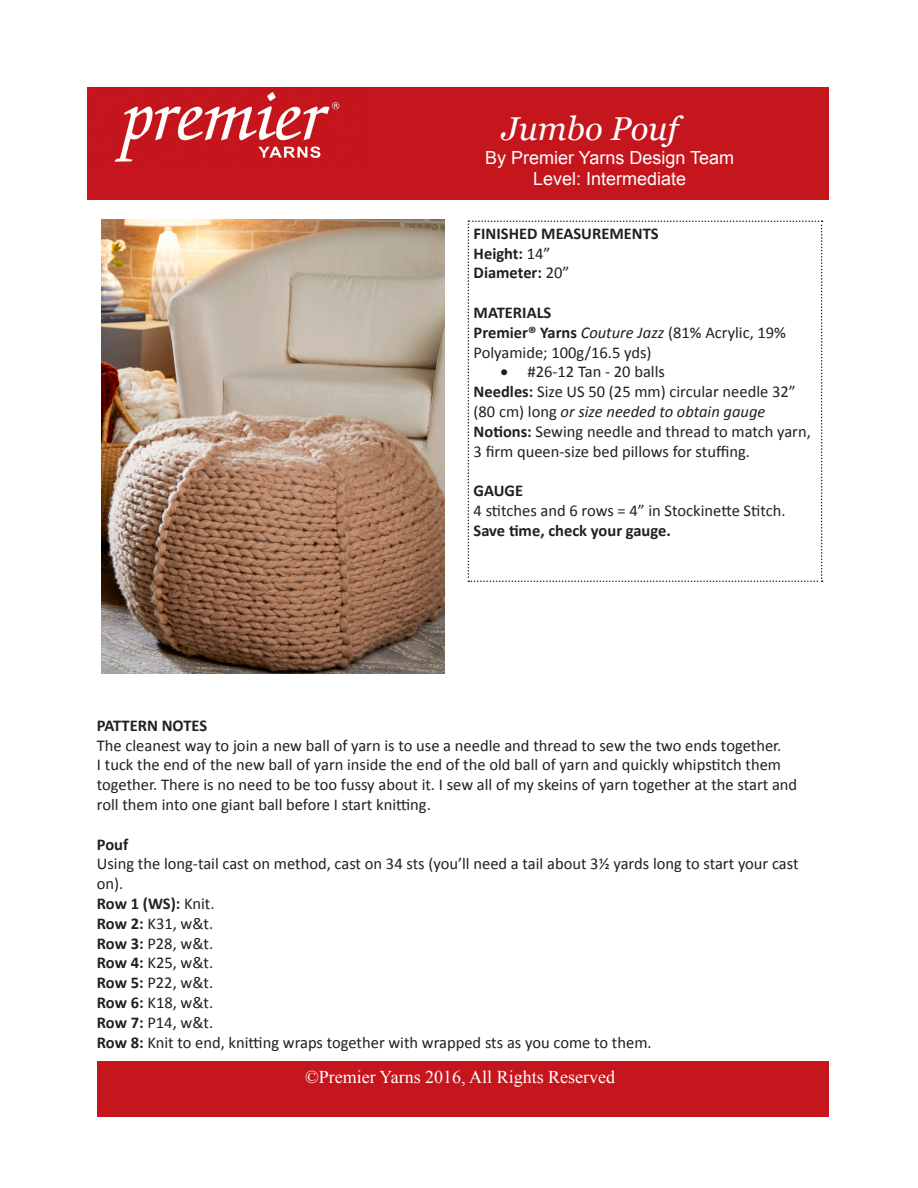
<style>
.page{position:relative;width:918px;height:1188px;background:#fff}
.page>*{position:absolute;margin:0;border:0;box-sizing:border-box;transform-origin:0 0}
.t1{font:italic 33px "Georgia";color:#fff}
.t2{font:18px "Arial";color:#fff}
.t3{font:18px "Times New Roman";color:#fff}
.No_Spacing{font:16.5px/19.8px "Calibri";color:#231f20}
.No_Spacing-2{font:700 16.5px "Calibri";color:#231f20}
.s1{font-weight:400}
.s2{font-weight:700}
.s3{font-style:italic}
</style>
<div class="page">
<div style="left:87px;top:87px;width:742px;height:113px;background:#c5161d"></div>
<img style="left:114px;top:92px;width:226px;height:70px">
<img style="left:102px;top:220px;width:342px;height:454px">
<svg style="left:468px;top:220px;width:355px;height:362px"></svg>
<div style="left:97px;top:1061px;width:732px;height:56px;background:#c5161d"></div>
<p class="t1" style="left:502px;top:110px;width:178px">Jumbo Pouf</p>
<p class="t2" style="left:485px;top:146px;width:251px">By Premier Yarns Design Team</p>
<p class="t2" style="left:533px;top:167px;width:155px">Level: Intermediate</p>
<p class="No_Spacing-2" style="left:474px;top:223px;width:187px">FINISHED MEASUREMENTS</p>
<p class="No_Spacing-2" style="left:474px;top:243px;width:78px">Height: <span class="s1">14”</span></p>
<p class="No_Spacing-2" style="left:474px;top:262px;width:97px">Diameter: <span class="s1">20”</span></p>
<p class="No_Spacing-2" style="left:474px;top:302px;width:79px">MATERIALS</p>
<p class="No_Spacing" style="left:474px;top:323px;width:314px"><span class="s2">Premier® Yarns</span> <span class="s3">Couture Jazz</span> (81% Acrylic, 19%<br>Polyamide; 100g/16.5 yds)</p>
<p class="No_Spacing" style="left:501px;top:362px;width:166px">• #26-12 Tan - 20 balls</p>
<p class="No_Spacing" style="left:474px;top:382px;width:339px"><span class="s2">Needles:</span> Size US 50 (25 mm) circular needle 32” (80 cm) long <span class="s3">or size needed to obtain gauge </span><span class="s2">Notions:</span> Sewing needle and thread to match yarn, 3 firm queen-size bed pillows for stuffing.</p>
<p class="No_Spacing-2" style="left:474px;top:480px;width:51px">GAUGE</p>
<p class="No_Spacing" style="left:474px;top:501px;width:313px">4 stitches and 6 rows = 4” in Stockinette Stitch.</p>
<p class="No_Spacing-2" style="left:474px;top:520px;width:199px">Save time, check your gauge.</p>
<p class="No_Spacing-2" style="left:97px;top:715px;width:112px">PATTERN NOTES</p>
<p class="No_Spacing" style="left:97px;top:735px;width:702px">The cleanest way to join a new ball of yarn is to use a needle and thread to sew the two ends together.<br>I tuck the end of the new ball of yarn inside the end of the old ball of yarn and quickly whipstitch them together. There is no need to be too fussy about it. I sew all of my skeins of yarn together at the start and roll them into one giant ball before I start knitting.</p>
<p class="No_Spacing-2" style="left:97px;top:834px;width:33px">Pouf</p>
<p class="No_Spacing" style="left:97px;top:854px;width:703px">Using the long-tail cast on method, cast on 34 sts (you’ll need a tail about 3½ yards long to start your cast on).</p>
<p class="No_Spacing-2" style="left:97px;top:893px;width:119px">Row 1 (WS): <span class="s1">Knit.</span></p>
<p class="No_Spacing" style="left:97px;top:914px;width:118px"><span class="s2">Row 2:</span> K31, w&amp;t.</p>
<p class="No_Spacing" style="left:97px;top:933px;width:118px"><span class="s2">Row 3:</span> P28, w&amp;t.</p>
<p class="No_Spacing" style="left:97px;top:953px;width:118px"><span class="s2">Row 4:</span> K25, w&amp;t.</p>
<p class="No_Spacing" style="left:97px;top:973px;width:118px"><span class="s2">Row 5:</span> P22, w&amp;t.</p>
<p class="No_Spacing" style="left:97px;top:993px;width:118px"><span class="s2">Row 6:</span> K18, w&amp;t.</p>
<p class="No_Spacing" style="left:97px;top:1013px;width:118px"><span class="s2">Row 7:</span> P14, w&amp;t.</p>
<p class="No_Spacing" style="left:97px;top:1032px;width:556px"><span class="s2">Row 8:</span> Knit to end, knitting wraps together with wrapped sts as you come to them.</p>
<p class="t3" style="left:305px;top:1064px;width:312px">©Premier Yarns 2016, All Rights Reserved</p>
</div>
